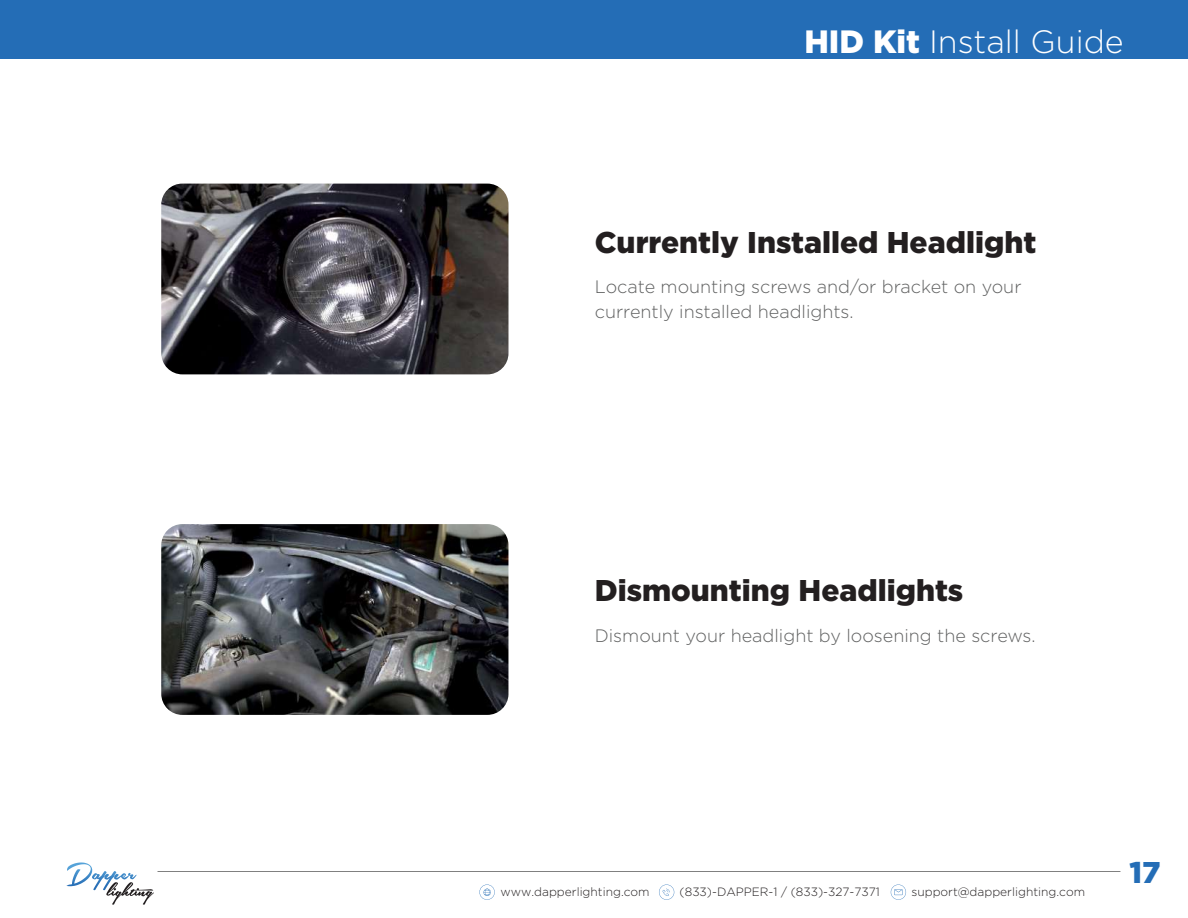
<style>
.page{position:relative;width:1188px;height:918px;background:#fff}
.page>*{position:absolute;margin:0;border:0;box-sizing:border-box;transform-origin:0 0}
.t1{font:300 32.25px "Gotham";color:#fff}
.t2{font:900 30px "Gotham";color:#231f20}
.t3{font:900 30px "Gotham";color:#246db6}
.t4{font:300 18px/25.5px "Gotham";color:#606161}
.t5{font:300 12px "Gotham";color:#231f20}
.s1{font-weight:900}
</style>
<div class="page">
<div style="left:0;top:0;width:1188px;height:58px;background:#246db6"></div>
<img style="left:161px;top:524px;width:347px;height:191px">
<img style="left:161px;top:184px;width:347px;height:190px">
<svg style="left:66px;top:862px;width:88px;height:43px"></svg>
<hr style="left:158px;top:871px;width:962px;height:1px;background:#000">
<svg style="left:659px;top:885px;width:15px;height:15px"></svg>
<svg style="left:891px;top:885px;width:15px;height:15px"></svg>
<svg style="left:479px;top:885px;width:16px;height:15px"></svg>
<h1 class="t1" style="left:804px;top:24px;width:321px"><span class="s1">HID Kit</span> Install Guide</h1>
<h2 class="t2" style="left:595px;top:225px;width:443px">Currently Installed Headlight</h2>
<p class="t4" style="left:595px;top:273px;width:428px">Locate mounting screws and/or bracket on your currently installed headlights.</p>
<h2 class="t2" style="left:595px;top:573px;width:370px">Dismounting Headlights</h2>
<p class="t4" style="left:595px;top:622px;width:442px">Dismount your headlight by loosening the screws.</p>
<p class="t5" style="left:500px;top:885px;width:151px">www.dapperlighting.com</p>
<p class="t5" style="left:680px;top:885px;width:202px">(833)-DAPPER-1 / (833)-327-7371</p>
<p class="t5" style="left:911px;top:885px;width:175px">support@dapperlighting.com</p>
<h2 class="t3" style="left:1130px;top:855px;width:33px">17</h2>
</div>
